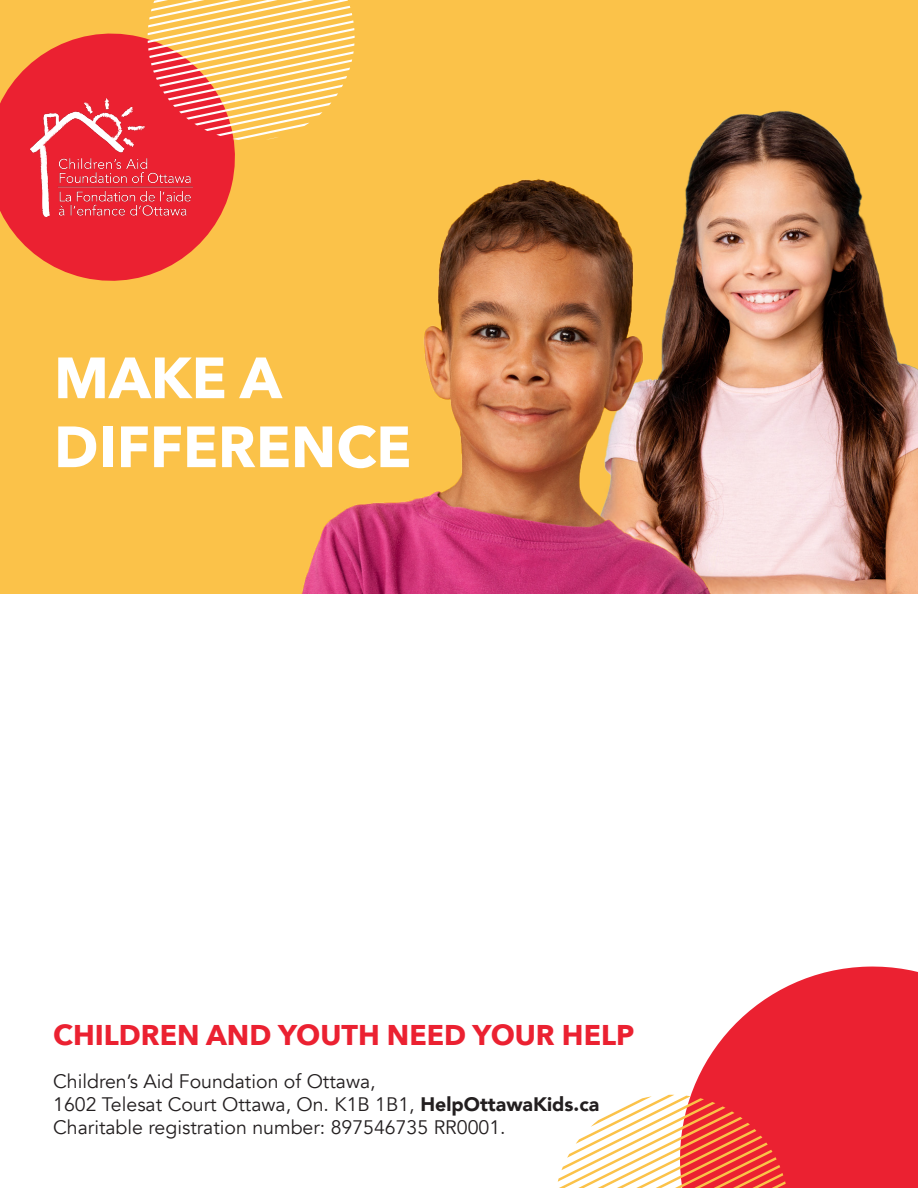
<style>
.page{position:relative;width:918px;height:1188px;background:#fff}
.page>*{position:absolute;margin:0;border:0;box-sizing:border-box;transform-origin:0 0}
.t1{font:700 57.45px "Avenir Next";color:#fff}
.t2{font:700 28.5px "Avenir Next";color:#eb2131}
.t3{font:19.5px "Avenir";color:#231f20}
.s1{font-weight:900}
</style>
<div class="page">
<div style="left:0;top:0;width:917px;height:594px;background:#fbc249"></div>
<svg style="left:0;top:33px;width:235px;height:248px;fill:#eb2131"></svg>
<svg style="left:148px;top:0;width:207px;height:140px"></svg>
<img style="left:31px;top:98px;width:161px;height:118px">
<svg style="left:691px;top:966px;width:227px;height:222px;fill:#eb2131"></svg>
<svg style="left:557px;top:1095px;width:229px;height:93px"></svg>
<img style="left:701px;top:98px;width:217px;height:496px">
<img style="left:139px;top:146px;width:665px;height:448px">
<p class="t1" style="left:54px;top:328px;width:229px">MAKE A</p>
<p class="t1" style="left:54px;top:397px;width:359px">DIFFERENCE</p>
<p class="t2" style="left:53px;top:1011px;width:583px">CHILDREN AND YOUTH NEED YOUR HELP</p>
<p class="t3" style="left:53px;top:1069px;width:324px">Children’s Aid Foundation of Ottawa,</p>
<p class="t3" style="left:53px;top:1093px;width:548px">1602 Telesat Court Ottawa, On. K1B 1B1, <span class="s1">HelpOttawaKids.ca</span></p>
<p class="t3" style="left:53px;top:1116px;width:454px">Charitable registration number: 897546735 RR0001.</p>
</div>
